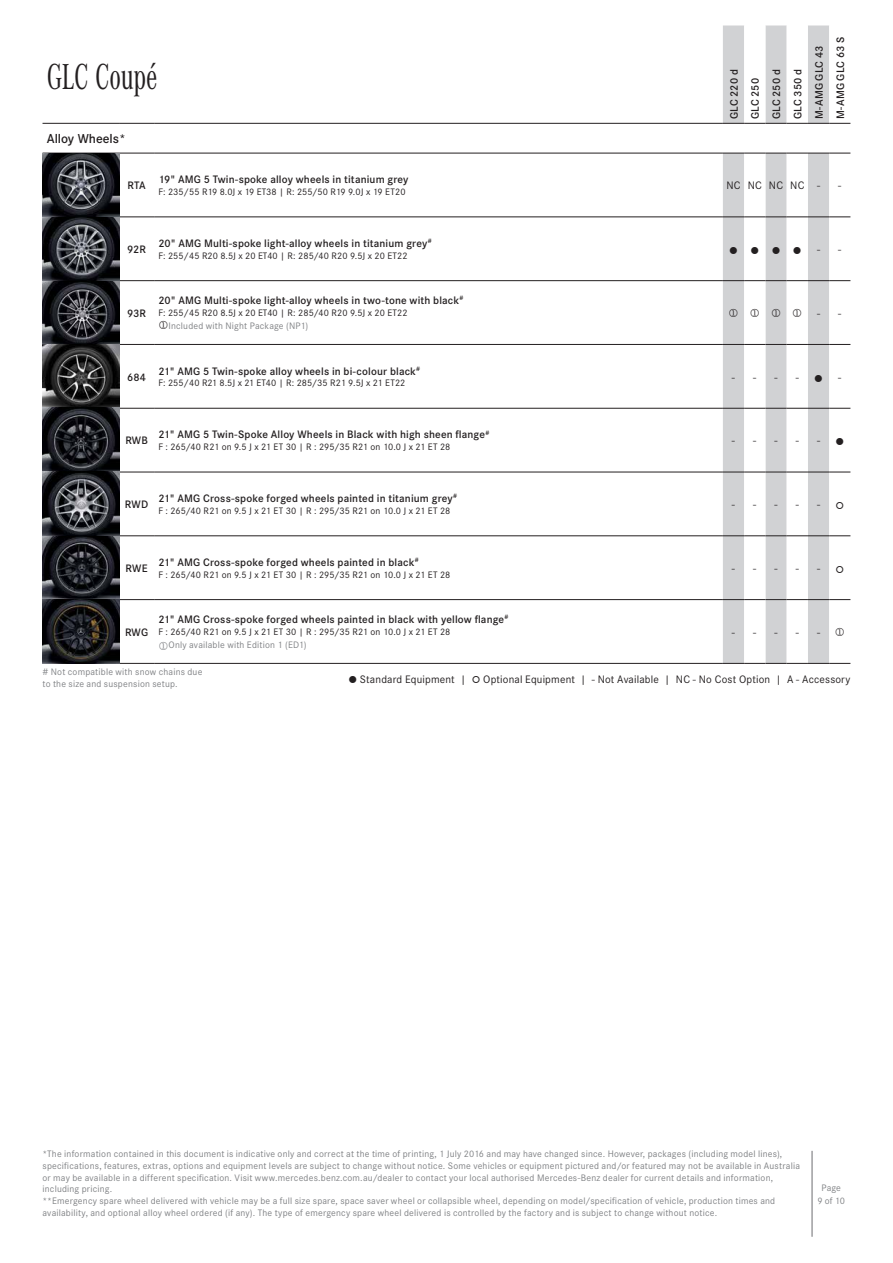
<style>
.page{position:relative;width:893px;height:1263px;background:#fff}
.page>*{position:absolute;margin:0;border:0;box-sizing:border-box;transform-origin:0 0}
.t1{font:37.5px "Corporate A Con";letter-spacing:-.01em;color:#231f20;scale:.8 1}
.Page_Heading_2{font:600 13.5px "Corporate S";color:#231f20}
.Option_Detail{font:600 11.25px "Corporate S";letter-spacing:.015em;color:#231f20}
.t2{font:11.25px "Corporate S";letter-spacing:.015em;color:#231f20}
.Option_Detail-2{font:9.75px/11.7px "Corporate S";letter-spacing:.02em;color:#808285}
.Option_Detail-3{font:9.75px "Corporate S";color:#231f20}
</style>
<div class="page">
<svg style="left:723px;top:26px;width:21px;height:382px;background:#d3d4d6"></svg>
<svg style="left:744px;top:26px;width:106px;height:382px"></svg>
<hr style="left:43px;top:123px;width:76px;height:1px;background:#231f20">
<hr style="left:119px;top:123px;width:35px;height:1px;background:#231f20">
<hr style="left:154px;top:123px;width:569px;height:1px;background:#231f20">
<svg style="left:723px;top:123px;width:127px;height:1px"></svg>
<hr style="left:119px;top:153px;width:35px;height:1px;background:#231f20">
<hr style="left:154px;top:153px;width:569px;height:1px;background:#231f20">
<svg style="left:723px;top:153px;width:127px;height:1px"></svg>
<hr style="left:119px;top:217px;width:35px;height:1px;background:#231f20">
<hr style="left:154px;top:217px;width:569px;height:1px;background:#231f20">
<svg style="left:723px;top:217px;width:127px;height:1px"></svg>
<hr style="left:119px;top:280px;width:35px;height:1px;background:#231f20">
<hr style="left:154px;top:280px;width:569px;height:1px;background:#231f20">
<svg style="left:723px;top:280px;width:127px;height:1px"></svg>
<hr style="left:119px;top:344px;width:35px;height:1px;background:#231f20">
<hr style="left:154px;top:344px;width:569px;height:1px;background:#231f20">
<svg style="left:723px;top:344px;width:127px;height:1px"></svg>
<hr style="left:119px;top:408px;width:35px;height:1px;background:#231f20">
<hr style="left:154px;top:408px;width:569px;height:1px;background:#231f20">
<hr style="left:119px;top:472px;width:35px;height:1px;background:#231f20">
<hr style="left:154px;top:472px;width:569px;height:1px;background:#231f20">
<hr style="left:119px;top:535px;width:35px;height:1px;background:#231f20">
<hr style="left:154px;top:535px;width:569px;height:1px;background:#231f20">
<hr style="left:119px;top:599px;width:35px;height:1px;background:#231f20">
<hr style="left:154px;top:599px;width:569px;height:1px;background:#231f20">
<hr style="left:119px;top:663px;width:35px;height:1px;background:#231f20">
<hr style="left:154px;top:663px;width:569px;height:1px;background:#231f20">
<img style="left:43px;top:153px;width:76px;height:511px">
<hr style="left:812px;top:1151px;width:1px;height:86px;background:#6c6d70">
<svg style="left:730px;top:247px;width:7px;height:7px"></svg>
<svg style="left:751px;top:247px;width:7px;height:7px"></svg>
<svg style="left:772px;top:247px;width:8px;height:7px"></svg>
<svg style="left:794px;top:247px;width:7px;height:7px"></svg>
<svg style="left:729px;top:309px;width:9px;height:8px"></svg>
<svg style="left:751px;top:309px;width:8px;height:8px"></svg>
<svg style="left:772px;top:309px;width:8px;height:8px"></svg>
<svg style="left:793px;top:309px;width:8px;height:8px"></svg>
<svg style="left:815px;top:374px;width:7px;height:8px"></svg>
<svg style="left:723px;top:408px;width:127px;height:256px"></svg>
<p class="t1" style="left:47px;top:56px;width:140px">GLC Coupé</p>
<p class="Option_Detail" style="left:727px;top:119px;width:51px;rotate:-90deg">GLC 220 d</p>
<p class="Option_Detail" style="left:749px;top:119px;width:42px;rotate:-90deg">GLC 250</p>
<p class="Option_Detail" style="left:770px;top:119px;width:51px;rotate:-90deg">GLC 250 d</p>
<p class="Option_Detail" style="left:791px;top:119px;width:51px;rotate:-90deg">GLC 350 d</p>
<p class="Page_Heading_2" style="left:47px;top:131px;width:81px">Alloy Wheels*</p>
<p class="Option_Detail" style="left:812px;top:119px;width:75px;rotate:-90deg">M-AMG GLC 43</p>
<p class="Option_Detail" style="left:834px;top:119px;width:84px;rotate:-90deg">M-AMG GLC 63 S</p>
<p class="Option_Detail" style="left:127px;top:179px;width:20px">RTA</p>
<p class="Option_Detail" style="left:158px;top:173px;width:252px">19" AMG 5 Twin-spoke alloy wheels in titanium grey</p>
<p class="Option_Detail-3" style="left:158px;top:186px;width:249px">F: 235/55 R19 8.0J x 19 ET38 | R: 255/50 R19 9.0J x 19 ET20</p>
<p class="Option_Detail" style="left:127px;top:243px;width:20px">92R</p>
<p class="Option_Detail" style="left:158px;top:237px;width:275px">20" AMG Multi-spoke light-alloy wheels in titanium grey<sup>#</sup></p>
<p class="Option_Detail-3" style="left:158px;top:250px;width:251px">F: 255/45 R20 8.5J x 20 ET40 | R: 285/40 R20 9.5J x 20 ET22</p>
<p class="Option_Detail" style="left:127px;top:306px;width:20px">93R</p>
<p class="Option_Detail" style="left:158px;top:294px;width:306px">20" AMG Multi-spoke light-alloy wheels in two-tone with black<sup>#</sup></p>
<p class="Option_Detail-3" style="left:158px;top:307px;width:251px">F: 255/45 R20 8.5J x 20 ET40 | R: 285/40 R20 9.5J x 20 ET22</p>
<p class="Option_Detail-2" style="left:168px;top:320px;width:141px">Included with Night Package (NP1)</p>
<p class="Option_Detail" style="left:127px;top:370px;width:20px">684</p>
<p class="Option_Detail" style="left:158px;top:364px;width:263px">21" AMG 5 Twin-spoke alloy wheels in bi-colour black<sup>#</sup></p>
<p class="Option_Detail-3" style="left:158px;top:378px;width:249px">F: 255/40 R21 8.5J x 21 ET40 | R: 285/35 R21 9.5J x 21 ET22</p>
<p class="Option_Detail" style="left:125px;top:434px;width:24px">RWB</p>
<p class="Option_Detail" style="left:158px;top:428px;width:332px">21" AMG 5 Twin-Spoke Alloy Wheels in Black with high sheen flange<sup>#</sup></p>
<p class="Option_Detail-3" style="left:158px;top:441px;width:294px">F : 265/40 R21 on 9.5 J x 21 ET 30 | R : 295/35 R21 on 10.0 J x 21 ET 28</p>
<p class="Option_Detail" style="left:125px;top:498px;width:25px">RWD</p>
<p class="Option_Detail" style="left:158px;top:492px;width:300px">21" AMG Cross-spoke forged wheels painted in titanium grey<sup>#</sup></p>
<p class="Option_Detail-3" style="left:158px;top:505px;width:294px">F : 265/40 R21 on 9.5 J x 21 ET 30 | R : 295/35 R21 on 10.0 J x 21 ET 28</p>
<p class="Option_Detail" style="left:126px;top:562px;width:23px">RWE</p>
<p class="Option_Detail" style="left:158px;top:556px;width:262px">21" AMG Cross-spoke forged wheels painted in black<sup>#</sup></p>
<p class="Option_Detail-3" style="left:158px;top:569px;width:294px">F : 265/40 R21 on 9.5 J x 21 ET 30 | R : 295/35 R21 on 10.0 J x 21 ET 28</p>
<p class="Option_Detail" style="left:125px;top:625px;width:25px">RWG</p>
<p class="Option_Detail" style="left:158px;top:613px;width:351px">21" AMG Cross-spoke forged wheels painted in black with yellow flange<sup>#</sup></p>
<p class="Option_Detail-3" style="left:158px;top:626px;width:294px">F : 265/40 R21 on 9.5 J x 21 ET 30 | R : 295/35 R21 on 10.0 J x 21 ET 28</p>
<p class="Option_Detail-2" style="left:168px;top:639px;width:139px">Only available with Edition 1 (ED1)</p>
<p class="t2" style="left:726px;top:179px;width:16px">NC</p>
<p class="t2" style="left:748px;top:179px;width:16px">NC</p>
<p class="t2" style="left:769px;top:179px;width:16px">NC</p>
<p class="t2" style="left:790px;top:179px;width:16px">NC</p>
<p class="t2" style="left:817px;top:179px;width:5px">-</p>
<p class="t2" style="left:838px;top:179px;width:5px">-</p>
<p class="t2" style="left:817px;top:243px;width:5px">-</p>
<p class="t2" style="left:838px;top:243px;width:5px">-</p>
<p class="t2" style="left:817px;top:307px;width:5px">-</p>
<p class="t2" style="left:838px;top:307px;width:5px">-</p>
<p class="t2" style="left:732px;top:370px;width:5px">-</p>
<p class="t2" style="left:753px;top:370px;width:5px">-</p>
<p class="t2" style="left:774px;top:370px;width:5px">-</p>
<p class="t2" style="left:796px;top:370px;width:5px">-</p>
<p class="t2" style="left:838px;top:370px;width:5px">-</p>
<p class="t2" style="left:732px;top:434px;width:5px">-</p>
<p class="t2" style="left:753px;top:434px;width:5px">-</p>
<p class="t2" style="left:774px;top:434px;width:5px">-</p>
<p class="t2" style="left:796px;top:434px;width:5px">-</p>
<p class="t2" style="left:817px;top:434px;width:5px">-</p>
<p class="t2" style="left:732px;top:498px;width:5px">-</p>
<p class="t2" style="left:753px;top:498px;width:5px">-</p>
<p class="t2" style="left:774px;top:498px;width:5px">-</p>
<p class="t2" style="left:796px;top:498px;width:5px">-</p>
<p class="t2" style="left:817px;top:498px;width:5px">-</p>
<p class="t2" style="left:732px;top:562px;width:5px">-</p>
<p class="t2" style="left:753px;top:562px;width:5px">-</p>
<p class="t2" style="left:774px;top:562px;width:5px">-</p>
<p class="t2" style="left:796px;top:562px;width:5px">-</p>
<p class="t2" style="left:817px;top:562px;width:5px">-</p>
<p class="t2" style="left:732px;top:626px;width:5px">-</p>
<p class="t2" style="left:753px;top:626px;width:5px">-</p>
<p class="t2" style="left:774px;top:626px;width:5px">-</p>
<p class="t2" style="left:796px;top:626px;width:5px">-</p>
<p class="t2" style="left:817px;top:626px;width:5px">-</p>
<p class="Option_Detail-2" style="left:43px;top:666px;width:161px"># Not compatible with snow chains due to the size and suspension setup.</p>
<p class="t2" style="left:360px;top:672px;width:108px">Standard Equipment |</p>
<p class="t2" style="left:483px;top:672px;width:369px">Optional Equipment | - Not Available | NC - No Cost Option | A - Accessory</p>
<p class="Option_Detail-2" style="left:43px;top:1148px;width:759px">*The information contained in this document is indicative only and correct at the time of printing, 1 July 2016 and may have changed since. However, packages (including model lines), specifications, features, extras, options and equipment levels are subject to change without notice. Some vehicles or equipment pictured and/or featured may not be available in Australia or may be available in a different specification. Visit www.mercedes.benz.com.au/dealer to contact your local authorised Mercedes-Benz dealer for current details and information, including pricing.<br>**Emergency spare wheel delivered with vehicle may be a full size spare, space saver wheel or collapsible wheel, depending on model/specification of vehicle, production times and availability, and optional alloy wheel ordered (if any). The type of emergency spare wheel delivered is controlled by the factory and is subject to change without notice.</p>
<p class="Option_Detail-2" style="left:817px;top:1181px;width:29px;line-height:12.8px;text-align:center">Page<br>9 of 10</p>
</div>
